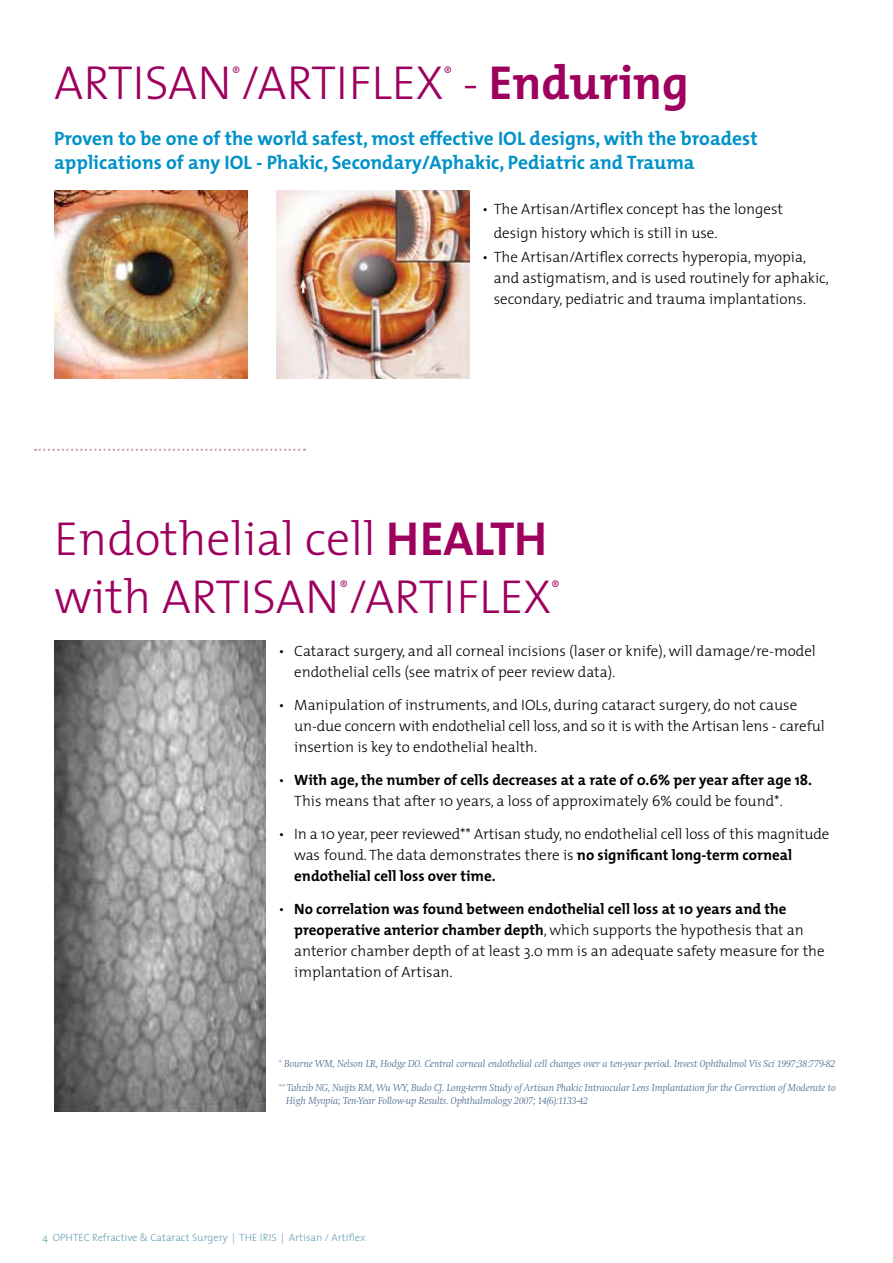
<style>
.page{position:relative;width:893px;height:1263px;background:#fff}
.page>*{position:absolute;margin:0;border:0;box-sizing:border-box;transform-origin:0 0}
.t1{font:300 48px/57.6px "The Mix";color:#9e005e}
.t2{font:700 19.5px/24px "The Mix";color:#0092c8}
.t3{font:300 15.75px "The Mix";color:#9e005e}
.t4{font:300 15px/21px "The Mix";color:#000}
.t5{font:700 15px/21px "The Mix";color:#000}
.t6{font:italic 300 10.5px/13.5px "Swift";letter-spacing:-.01em;color:#547194}
.t7{font:300 10.5px "The Mix";color:#689fb8}
.s1{font-weight:700}
.s2{font-weight:300}
</style>
<div class="page">
<svg style="left:35px;top:449px;width:270px;height:2px"></svg>
<img style="left:54px;top:191px;width:193px;height:187px">
<img style="left:276px;top:191px;width:193px;height:187px">
<img style="left:54px;top:640px;width:212px;height:471px">
<h1 class="t1" style="left:54px;top:52px;width:636px">ARTISAN /ARTIFLEX - <span class="s1">Enduring</span></h1>
<p class="t3" style="left:232px;top:60px;width:10px">®</p>
<p class="t3" style="left:443px;top:60px;width:10px">®</p>
<h2 class="t2" style="left:54px;top:125px;width:705px">Proven to be one of the world safest, most effective IOL designs, with the broadest applications of any IOL - Phakic, Secondary/Aphakic, Pediatric and Trauma</h2>
<p class="t4" style="left:494px;top:197px;width:291px;line-height:24px;text-indent:-12px">• The Artisan/Artiflex concept has the longest design history which is still in use.</p>
<p class="t4" style="left:494px;top:246px;width:337px;text-indent:-12px">• The Artisan/Artiflex corrects hyperopia, myopia, and astigmatism, and is used routinely for aphakic, secondary, pediatric and trauma implantations.</p>
<h1 class="t1" style="left:54px;top:509px;width:498px">Endothelial cell <span class="s1">HEALTH </span>with ARTISAN /ARTIFLEX</h1>
<p class="t3" style="left:339px;top:574px;width:10px">®</p>
<p class="t3" style="left:551px;top:574px;width:10px">®</p>
<p class="t4" style="left:294px;top:639px;width:523px;text-indent:-16px">• Cataract surgery, and all corneal incisions (laser or knife), will damage/re-model endothelial cells (see matrix of peer review data).</p>
<p class="t4" style="left:294px;top:693px;width:532px;text-indent:-16px">• Manipulation of instruments, and IOLs, during cataract surgery, do not cause un-due concern with endothelial cell loss, and so it is with the Artisan lens - careful insertion is key to endothelial health.</p>
<p class="t5" style="left:294px;top:769px;width:519px;text-indent:-16px"><span class="s2">•</span> With age, the number of cells decreases at a rate of 0.6% per year after age 18.<br><span class="s2">This means that after 10 years, a loss of approximately 6% could be found*.</span></p>
<p class="t4" style="left:294px;top:822px;width:537px;text-indent:-16px">• In a 10 year, peer reviewed** Artisan study, no endothelial cell loss of this magnitude was found. The data demonstrates there is <span class="s1">no significant long-term corneal endothelial cell loss over time.</span></p>
<p class="t4" style="left:294px;top:897px;width:532px;text-indent:-16px">• <span class="s1">No correlation was found between endothelial cell loss at 10 years and the preoperative anterior chamber depth</span>, which supports the hypothesis that an anterior chamber depth of at least 3.0 mm is an adequate safety measure for the implantation of Artisan.</p>
<p class="t6" style="left:279px;top:1057px;width:558px">* Bourne WM, Nelson LR, Hodge DO. Central corneal endothelial cell changes over a ten-year period. Invest Ophthalmol Vis Sci 1997;38:779-82</p>
<p class="t6" style="left:286px;top:1081px;width:551px;text-indent:-8px">** Tahzib NG, Nuijts RM, Wu WY, Budo CJ. Long-term Study of Artisan Phakic Intraocular Lens Implantation for the Correction of Moderate to<br>High Myopia; Ten-Year Follow-up Results. Ophthalmology 2007; 14(6):1133-42</p>
<p class="t7" style="left:43px;top:1229px;width:324px">4 OPHTEC Refractive &amp; Cataract Surgery | THE IRIS | Artisan / Artiflex</p>
</div>
